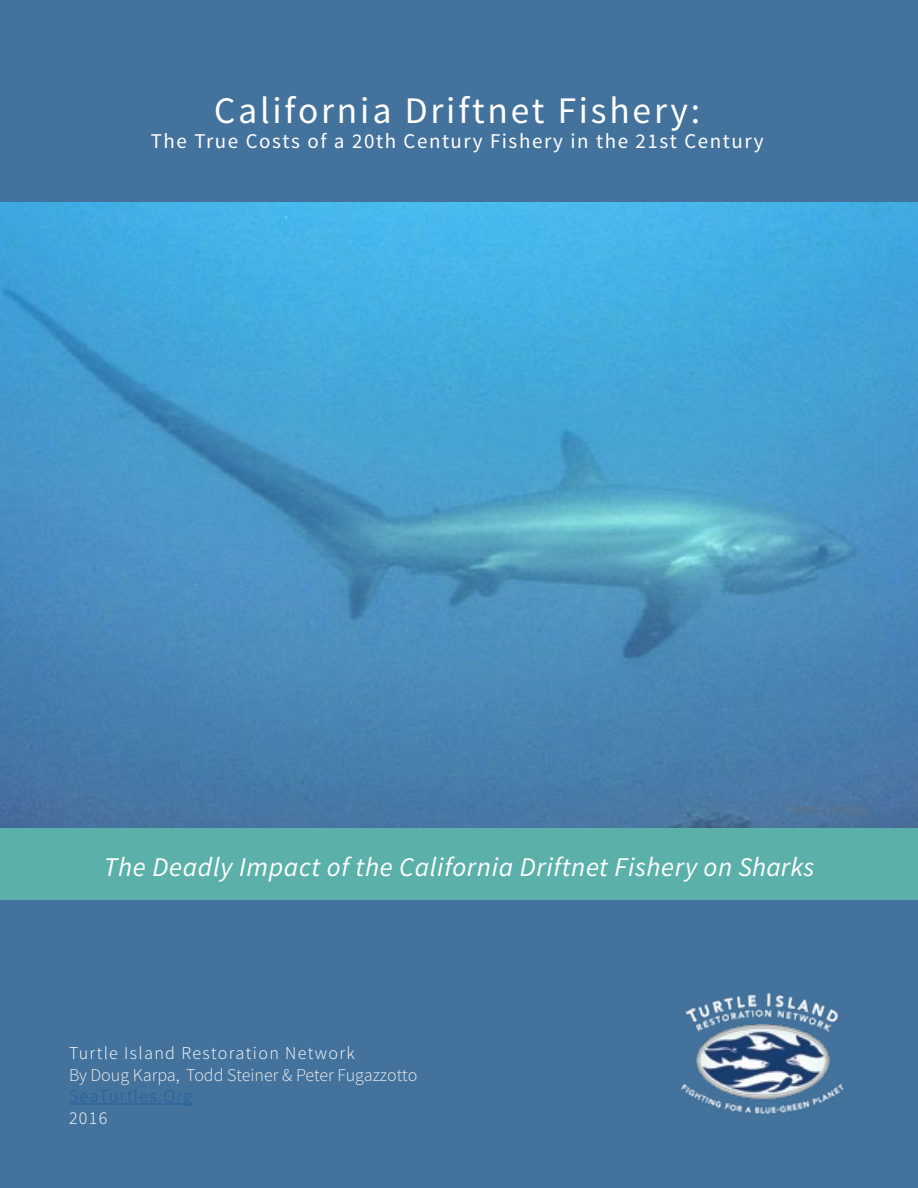
<style>
.page{position:relative;width:918px;height:1188px;background:#fff}
.page>*{position:absolute;margin:0;border:0;box-sizing:border-box;transform-origin:0 0}
.t1{font:37.5px "Source Sans Pro";letter-spacing:.075em;color:#fff}
.t2{font:italic 27px "Source Sans Pro";letter-spacing:.025em;color:#fff}
.t3{font:21px "Source Sans Pro";letter-spacing:.075em;color:#fff}
.t4{font:300 18px/21.6px "Source Sans Pro";letter-spacing:.055em;color:#eee}
.t5{font:300 18px "Source Sans Pro";color:#fff}
.t6{font:300 13.5px "Source Sans Pro";color:#6f7073}
.s1{color:#fff}
.s2{color:#215e9e}
</style>
<div class="page">
<div style="left:0;top:900px;width:918px;height:288px;background:#43729c"></div>
<hr style="left:69px;top:1104px;width:123px;height:1px;background:#215e9e">
<div style="left:0;top:0;width:918px;height:202px;background:#43729c"></div>
<div style="left:0;top:828px;width:918px;height:72px;background:#5bb1a9"></div>
<img style="left:681px;top:993px;width:163px;height:121px">
<img style="left:0;top:202px;width:918px;height:626px">
<h1 class="t1" style="left:214px;top:87px;width:488px">California Driftnet Fishery:</h1>
<p class="t3" style="left:151px;top:128px;width:614px">The True Costs of a 20th Century Fishery in the 21st Century</p>
<p class="t6" style="left:790px;top:801px;width:85px">Petter Lindgren</p>
<h2 class="t2" style="left:104px;top:850px;width:712px">The Deadly Impact of the California Driftnet Fishery on Sharks</h2>
<p class="t4" style="left:69px;top:1042px;width:350px"><span class="s1">Turtle Island Restoration Network<br></span>By Doug Karpa<span class="s1">,</span> Todd Steiner &amp; Peter Fugazzotto<br><span class="s2">SeaTurtles.Org</span></p>
<p class="t5" style="left:69px;top:1107px;width:40px">2016</p>
</div>
